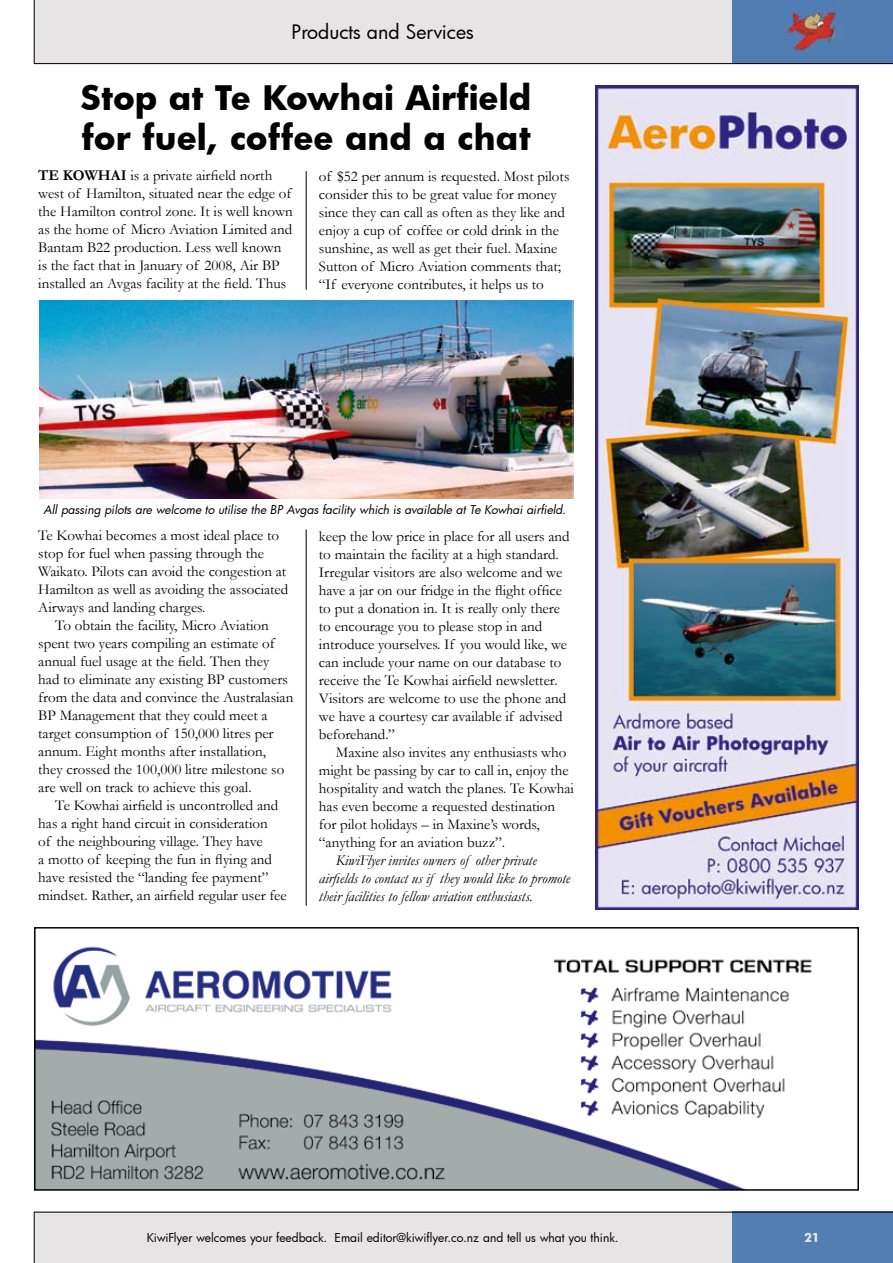
<style>
.page{position:relative;width:893px;height:1263px;background:#fff}
.page>*{position:absolute;margin:0;border:0;box-sizing:border-box;transform-origin:0 0}
.t1{font:700 33px/39.6px "Futura";color:#000}
.t2{font:19.5px "Futura";color:#000}
.t3{font:15px/18px "Garamond";color:#000}
.t4{font:italic 15px/18px "Garamond";color:#000}
.t5{font:italic 12px "Futura";color:#000}
.t6{font:12px "Futura";color:#000}
.t7{font:700 12px "Futura";color:#e6e4e4}
.s1{font-weight:700}
</style>
<div class="page">
<div style="left:731px;top:1212px;width:162px;height:51px;background:#527eb2"></div>
<div style="left:34px;top:1212px;width:697px;height:51px;background:#e6e4e4"></div>
<hr style="left:34px;top:1212px;width:859px;height:1px;background:#000">
<hr style="left:34px;top:1212px;width:1px;height:51px;background:#000">
<img style="left:731px;top:0;width:162px;height:63px">
<div style="left:34px;top:0;width:697px;height:64px;background:#e6e4e4"></div>
<hr style="left:34px;top:63px;width:859px;height:1px;background:#000">
<hr style="left:34px;top:0;width:1px;height:64px;background:#000">
<img style="left:37px;top:946px;width:775px;height:242px">
<div style="left:34px;top:927px;width:825px;height:264px;border:2px solid #000"></div>
<hr style="left:306px;top:171px;width:1px;height:119px;background:#000">
<hr style="left:306px;top:529px;width:1px;height:377px;background:#000">
<img style="left:39px;top:301px;width:535px;height:198px">
<img style="left:595px;top:85px;width:264px;height:825px">
<h2 class="t2" style="left:292px;top:19px;width:184px">Products and Services</h2>
<h1 class="t1" style="left:81px;top:77px;width:452px">Stop at Te Kowhai Airfield for fuel, coffee and a chat</h1>
<p class="t3" style="left:38px;top:166px;width:256px"><span class="s1">TE KOWHAI</span> is a private airfield north west of Hamilton, situated near the edge of the Hamilton control zone. It is well known as the home of Micro Aviation Limited and Bantam B22 production. Less well known is the fact that in January of 2008, Air BP installed an Avgas facility at the field. Thus</p>
<p class="t3" style="left:319px;top:167px;width:252px">of $52 per annum is requested. Most pilots consider this to be great value for money since they can call as often as they like and enjoy a cup of coffee or cold drink in the sunshine, as well as get their fuel. Maxine Sutton of Micro Aviation comments that; “If everyone contributes, it helps us to</p>
<p class="t5" style="left:44px;top:502px;width:524px">All passing pilots are welcome to utilise the BP Avgas facility which is available at Te Kowhai airfield.</p>
<p class="t3" style="left:38px;top:526px;width:252px">Te Kowhai becomes a most ideal place to stop for fuel when passing through the Waikato. Pilots can avoid the congestion at Hamilton as well as avoiding the associated Airways and landing charges.</p>
<p class="t3" style="left:38px;top:616px;width:257px;text-indent:17px">To obtain the facility, Micro Aviation spent two years compiling an estimate of annual fuel usage at the field. Then they had to eliminate any existing BP customers from the data and convince the Australasian BP Management that they could meet a target consumption of 150,000 litres per annum. Eight months after installation, they crossed the 100,000 litre milestone so are well on track to achieve this goal.</p>
<p class="t3" style="left:38px;top:796px;width:250px;text-indent:17px">Te Kowhai airfield is uncontrolled and has a right hand circuit in consideration<br>of the neighbouring village. They have<br>a motto of keeping the fun in flying and have resisted the “landing fee payment” mindset. Rather, an airfield regular user fee</p>
<p class="t3" style="left:319px;top:527px;width:252px">keep the low price in place for all users and to maintain the facility at a high standard.<br>Irregular visitors are also welcome and we have a jar on our fridge in the flight office to put a donation in. It is really only there to encourage you to please stop in and introduce yourselves. If you would like, we can include your name on our database to receive the Te Kowhai airfield newsletter.<br>Visitors are welcome to use the phone and we have a courtesy car available if advised beforehand.”</p>
<p class="t3" style="left:319px;top:743px;width:257px;text-indent:17px">Maxine also invites any enthusiasts who might be passing by car to call in, enjoy the hospitality and watch the planes. Te Kowhai has even become a requested destination for pilot holidays – in Maxine’s words, “anything for an aviation buzz”.</p>
<p class="t4" style="left:319px;top:851px;width:253px;text-indent:17px">KiwiFlyer invites owners of other private airfields to contact us if they would like to promote their facilities to fellow aviation enthusiasts.</p>
<p class="t6" style="left:147px;top:1229px;width:473px">KiwiFlyer welcomes your feedback. Email editor@kiwiflyer.co.nz and tell us what you think.</p>
<p class="t7" style="left:804px;top:1229px;width:17px">21</p>
</div>
